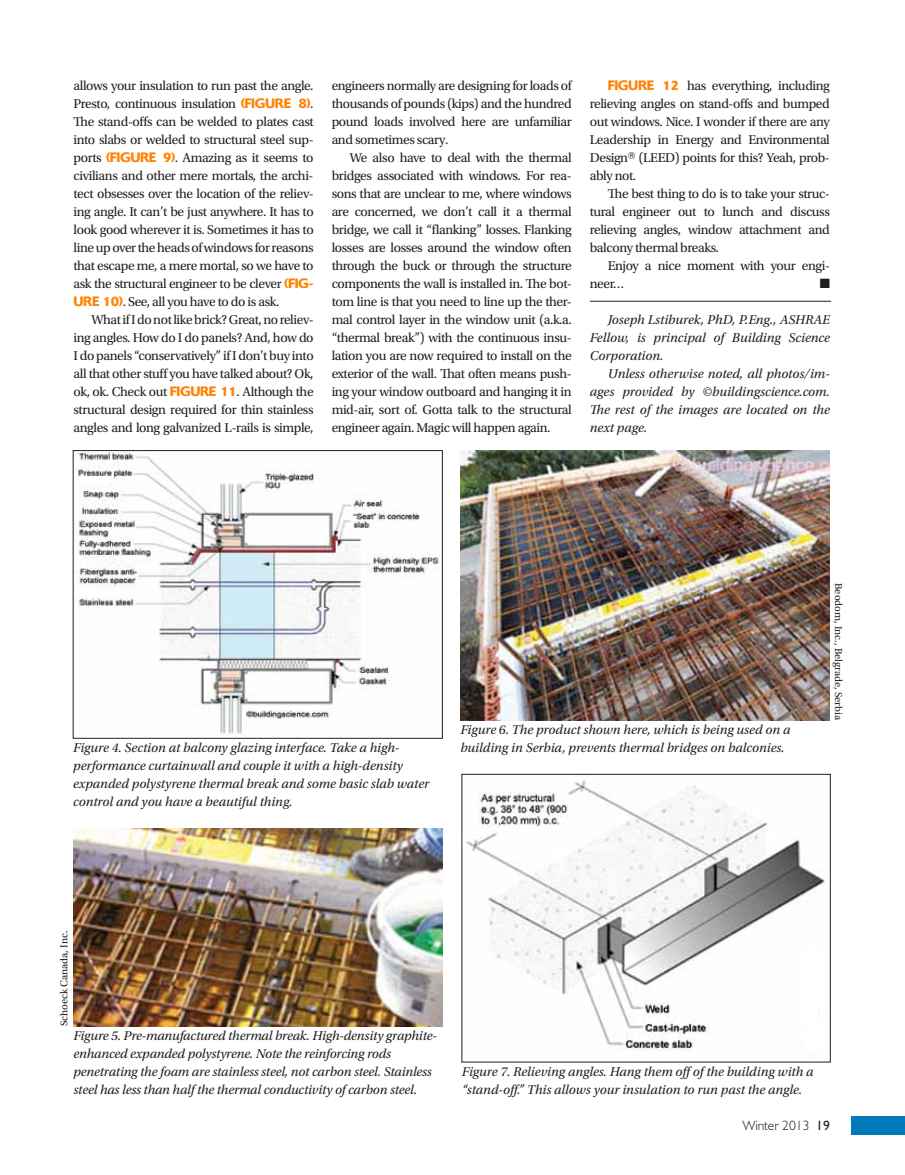
<style>
.page{position:relative;width:905px;height:1175px;background:#fff}
.page>*{position:absolute;margin:0;border:0;box-sizing:border-box;transform-origin:0 0}
.t1{font:13.5px "Utopia Std";letter-spacing:-.03em;color:#231f20}
.t2{font:italic 13.5px/18px "Utopia Std";color:#231f20}
.t3{font:300 13.5px "Humanist 521 BT";color:#231f20}
.t4{font:13.5px "Zapf Dingbats ITC";color:#231f20}
.t5{font:10.5px "Utopia Std";color:#231f20}
.s1{font-family:"Delta";font-weight:500;color:#ff8202}
.s2{font-weight:400}
</style>
<div class="page">
<div style="left:850px;top:1116px;width:54px;height:18px;background:#007bb9"></div>
<hr style="left:590px;top:301px;width:241px;height:1px;background:#231f20">
<img style="left:461px;top:450px;width:368px;height:270px">
<img style="left:74px;top:828px;width:369px;height:198px">
<img style="left:76px;top:452px;width:363px;height:283px">
<img style="left:466px;top:780px;width:359px;height:271px">
<div style="left:804px;top:950px;width:13px;height:103px;background:#fff"></div>
<p class="t1" style="left:74px;top:78px;width:241px">allows your insulation to run past the angle.</p>
<p class="t1" style="left:74px;top:96px;width:242px">Presto, continuous insulation <span class="s1">(FIGURE 8)</span>.</p>
<p class="t1" style="left:74px;top:114px;width:241px">The stand-offs can be welded to plates cast</p>
<p class="t1" style="left:74px;top:132px;width:241px">into slabs or welded to structural steel sup-</p>
<p class="t1" style="left:74px;top:150px;width:241px">ports <span class="s1">(FIGURE 9)</span>. Amazing as it seems to</p>
<p class="t1" style="left:74px;top:168px;width:241px">civilians and other mere mortals, the archi-</p>
<p class="t1" style="left:74px;top:186px;width:242px">tect obsesses over the location of the reliev-</p>
<p class="t1" style="left:74px;top:204px;width:242px">ing angle. It can’t be just anywhere. It has to</p>
<p class="t1" style="left:74px;top:222px;width:242px">look good wherever it is. Sometimes it has to</p>
<p class="t1" style="left:74px;top:240px;width:242px">line up over the heads of windows for reasons</p>
<p class="t1" style="left:74px;top:258px;width:241px">that escape me, a mere mortal, so we have to</p>
<p class="t1" style="left:74px;top:276px;width:241px">ask the structural engineer to be clever <span class="s1">(FIG-</span></p>
<p class="t1" style="left:74px;top:294px;width:207px"><span class="s1">URE 10)</span>. See, all you have to do is ask.</p>
<p class="t1" style="left:91px;top:312px;width:223px">What if I do not like brick? Great, no reliev-</p>
<p class="t1" style="left:73px;top:330px;width:241px">ing angles. How do I do panels? And, how do</p>
<p class="t1" style="left:73px;top:348px;width:242px">I do panels “conservatively” if I don’t buy into</p>
<p class="t1" style="left:73px;top:366px;width:242px">all that other stuff you have talked about? Ok,</p>
<p class="t1" style="left:73px;top:384px;width:242px">ok, ok. Check out <span class="s1">FIGURE 11</span>. Although the</p>
<p class="t1" style="left:73px;top:402px;width:242px">structural design required for thin stainless</p>
<p class="t1" style="left:73px;top:420px;width:241px">angles and long galvanized L-rails is simple,</p>
<p class="t1" style="left:331px;top:78px;width:241px">engineers normally are designing for loads of</p>
<p class="t1" style="left:331px;top:96px;width:241px">thousands of pounds (kips) and the hundred</p>
<p class="t1" style="left:331px;top:114px;width:242px">pound loads involved here are unfamiliar</p>
<p class="t1" style="left:331px;top:132px;width:118px">and sometimes scary.</p>
<p class="t1" style="left:349px;top:150px;width:223px">We also have to deal with the thermal</p>
<p class="t1" style="left:331px;top:168px;width:242px">bridges associated with windows. For rea-</p>
<p class="t1" style="left:331px;top:186px;width:242px">sons that are unclear to me, where windows</p>
<p class="t1" style="left:331px;top:204px;width:242px">are concerned, we don’t call it a thermal</p>
<p class="t1" style="left:331px;top:222px;width:242px">bridge, we call it “flanking” losses. Flanking</p>
<p class="t1" style="left:331px;top:240px;width:241px">losses are losses around the window often</p>
<p class="t1" style="left:331px;top:258px;width:242px">through the buck or through the structure</p>
<p class="t1" style="left:331px;top:276px;width:242px">components the wall is installed in. The bot-</p>
<p class="t1" style="left:331px;top:294px;width:242px">tom line is that you need to line up the ther-</p>
<p class="t1" style="left:331px;top:312px;width:241px">mal control layer in the window unit (a.k.a.</p>
<p class="t1" style="left:331px;top:330px;width:241px">“thermal break”) with the continuous insu-</p>
<p class="t1" style="left:331px;top:348px;width:241px">lation you are now required to install on the</p>
<p class="t1" style="left:331px;top:366px;width:242px">exterior of the wall. That often means push-</p>
<p class="t1" style="left:331px;top:384px;width:241px">ing your window outboard and hanging it in</p>
<p class="t1" style="left:331px;top:402px;width:242px">mid-air, sort of. Gotta talk to the structural</p>
<p class="t1" style="left:331px;top:420px;width:220px">engineer again. Magic will happen again.</p>
<p class="t1" style="left:607px;top:78px;width:224px"><span class="s1">FIGURE 12</span> has everything, including</p>
<p class="t1" style="left:589px;top:96px;width:241px">relieving angles on stand-offs and bumped</p>
<p class="t1" style="left:589px;top:114px;width:242px">out windows. Nice. I wonder if there are any</p>
<p class="t1" style="left:589px;top:132px;width:242px">Leadership in Energy and Environmental</p>
<p class="t1" style="left:589px;top:150px;width:242px">Design<sup>®</sup> (LEED) points for this? Yeah, prob-</p>
<p class="t1" style="left:590px;top:168px;width:48px">ably not.</p>
<p class="t1" style="left:608px;top:186px;width:223px">The best thing to do is to take your struc-</p>
<p class="t1" style="left:589px;top:204px;width:242px">tural engineer out to lunch and discuss</p>
<p class="t1" style="left:589px;top:222px;width:242px">relieving angles, window attachment and</p>
<p class="t1" style="left:589px;top:240px;width:131px">balcony thermal breaks.</p>
<p class="t1" style="left:607px;top:258px;width:224px">Enjoy a nice moment with your engi-</p>
<p class="t1" style="left:589px;top:276px;width:36px">neer…</p>
<p class="t4" style="left:819px;top:277px;width:12px">■</p>
<p class="t2" style="left:608px;top:311px;width:223px">Joseph Lstiburek, PhD, P.Eng., ASHRAE</p>
<p class="t2" style="left:590px;top:329px;width:241px">Fellow, is principal of Building Science</p>
<p class="t2" style="left:590px;top:347px;width:75px">Corporation.</p>
<p class="t2" style="left:608px;top:365px;width:223px">Unless otherwise noted, all photos/im-</p>
<p class="t2" style="left:590px;top:383px;width:242px">ages provided by ©buildingscience.com.</p>
<p class="t2" style="left:590px;top:401px;width:242px">The rest of the images are located on the</p>
<p class="t2" style="left:590px;top:419px;width:59px">next page.</p>
<p class="t5" style="left:844px;top:583px;width:139px;rotate:90deg">Beodom, Inc., Belgrade, Serbia</p>
<p class="t2" style="left:73px;top:739px;width:357px">Figure 4. Section at balcony glazing interface. Take a high&shy;performance curtainwall and couple it with a high-density expanded polystyrene thermal break and some basic slab water control and you have a beautiful thing.</p>
<p class="t2" style="left:460px;top:721px;width:331px">Figure 6. The product shown here, which is being used on a building in Serbia, prevents thermal bridges on balconies.</p>
<p class="t5" style="left:58px;top:1026px;width:97px;rotate:-90deg">Schoeck Canada, Inc.</p>
<p class="t2" style="left:74px;top:1027px;width:365px">Figure 5. Pre-manufactured thermal break. High-density graphite&shy;enhanced expanded polystyrene. Note the reinforcing rods penetrating the foam are stainless steel, not carbon steel. Stainless steel has less than half the thermal conductivity of carbon steel.</p>
<p class="t2" style="left:462px;top:1063px;width:353px">Figure 7. Relieving angles. Hang them off of the building with a “stand-off.” This allows your insulation to run past the angle.</p>
<p class="t3" style="left:742px;top:1117px;width:89px">Winter 2013 <span class="s2">19</span></p>
</div>
